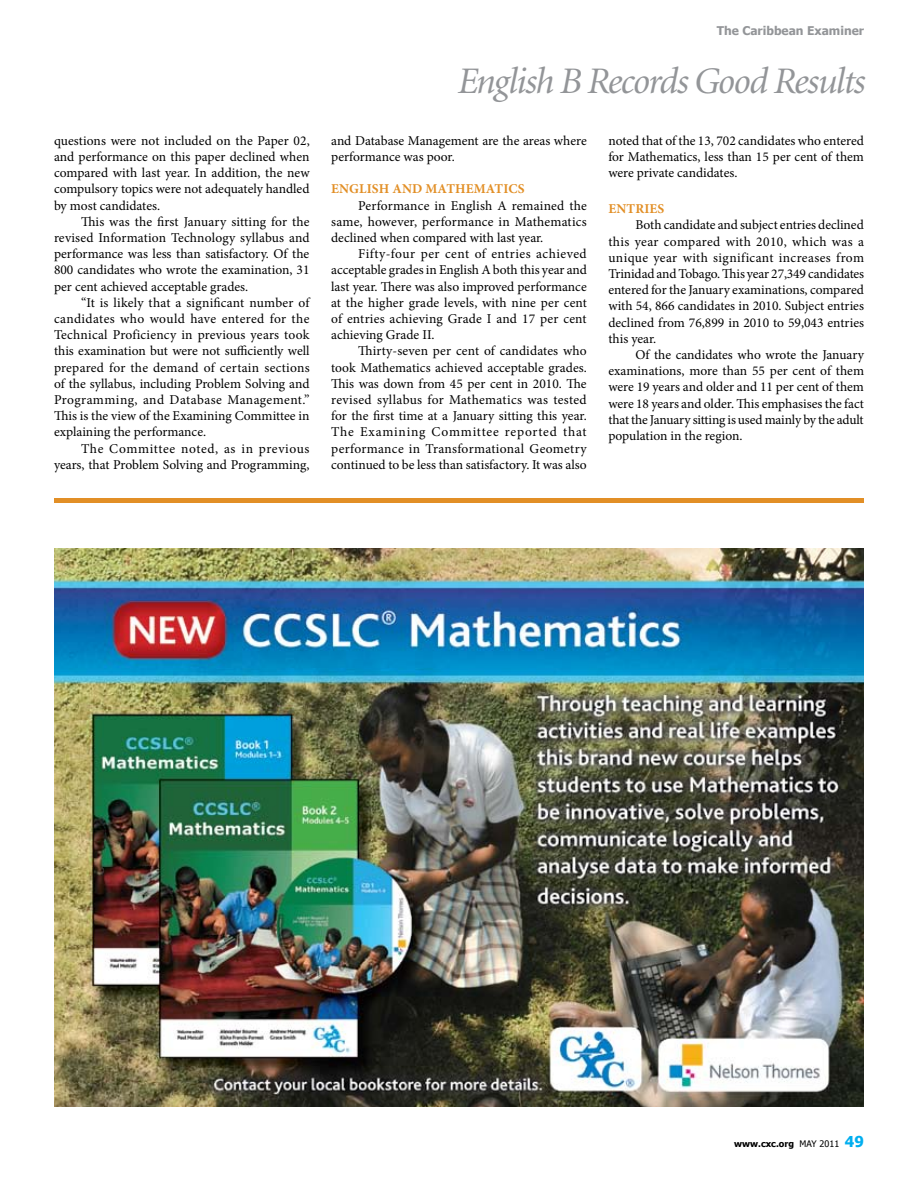
<style>
.page{position:relative;width:918px;height:1188px;background:#fff}
.page>*{position:absolute;margin:0;border:0;box-sizing:border-box;transform-origin:0 0}
.t1{font:italic 37.5px "Minion";letter-spacing:-.04em;color:#939598}
.t2{font:13.5px/16.2px "Minion Pro";color:#000;text-align:justify}
.t3{font:700 13.5px "Minion Pro";color:#e28f26}
.t4{font:700 12px "Tahoma";color:#939598}
.t5{font:700 9px "Tahoma";color:#000}
.s1{font-weight:400}
.s2{font-size:15px;color:#00aeef}
</style>
<div class="page">
<img style="left:54px;top:549px;width:810px;height:558px">
<div style="left:54px;top:498px;width:810px;height:5px;background:#e28f26"></div>
<p class="t2" style="left:54px;top:132px;width:257px">questions were not included on the Paper 02, and performance on this paper declined when compared with last year. In addition, the new compulsory topics were not adequately handled by most candidates.</p>
<p class="t2" style="left:54px;top:213px;width:257px;text-indent:27px">This was the first January sitting for the revised Information Technology syllabus and performance was less than satisfactory. Of the 800 candidates who wrote the examination, 31 per cent achieved acceptable grades.</p>
<p class="t2" style="left:54px;top:294px;width:257px;text-indent:27px">“It is likely that a significant number of candidates who would have entered for the Technical Proficiency in previous years took this examination but were not sufficiently well prepared for the demand of certain sections of the syllabus, including Problem Solving and Programming, and Database Management.” This is the view of the Examining Committee in explaining the performance.</p>
<p class="t2" style="left:54px;top:440px;width:257px;text-align:right">The Committee noted, as in previous years, that Problem Solving and Programming,</p>
<p class="t4" style="left:717px;top:23px;width:149px">The Caribbean Examiner</p>
<h1 class="t1" style="left:457px;top:62px;width:409px">English B Records Good Results</h1>
<p class="t2" style="left:331px;top:132px;width:257px">and Database Management are the areas where performance was poor.</p>
<p class="t3" style="left:331px;top:180px;width:18px">ENGLISH</p>
<p class="t3" style="left:392px;top:180px;width:11px">AND</p>
<p class="t3" style="left:426px;top:180px;width:22px">MATHEMATICS</p>
<p class="t2" style="left:331px;top:197px;width:257px;text-indent:27px">Performance in English A remained the same, however, performance in Mathematics declined when compared with last year.</p>
<p class="t2" style="left:331px;top:246px;width:257px;text-indent:27px">Fifty-four per cent of entries achieved acceptable grades in English A both this year and last year. There was also improved performance at the higher grade levels, with nine per cent of entries achieving Grade I and 17 per cent achieving Grade II.</p>
<p class="t2" style="left:331px;top:343px;width:257px;text-indent:27px">Thirty-seven per cent of candidates who took Mathematics achieved acceptable grades.<br>This was down from 45 per cent in 2010. The revised syllabus for Mathematics was tested for the first time at a January sitting this year.<br>The Examining Committee reported that performance in Transformational Geometry continued to be less than satisfactory. It was also</p>
<p class="t2" style="left:608px;top:132px;width:257px">noted that of the 13, 702 candidates who entered for Mathematics, less than 15 per cent of them were private candidates.</p>
<p class="t3" style="left:608px;top:199px;width:17px">ENTRIES</p>
<p class="t2" style="left:608px;top:217px;width:257px;text-indent:27px">Both candidate and subject entries declined this year compared with 2010, which was a unique year with significant increases from Trinidad and Tobago. This year 27,349 candidates entered for the January examinations, compared with 54, 866 candidates in 2010. Subject entries declined from 76,899 in 2010 to 59,043 entries this year.</p>
<p class="t2" style="left:608px;top:347px;width:257px;text-indent:27px">Of the candidates who wrote the January examinations, more than 55 per cent of them were 19 years and older and 11 per cent of them were 18 years and older. This emphasises the fact that the January sitting is used mainly by the adult population in the region.</p>
<p class="t5" style="left:734px;top:1138px;width:131px">www.cxc.org <span class="s1">MAY 2011</span> <span class="s2">49</span></p>
</div>
